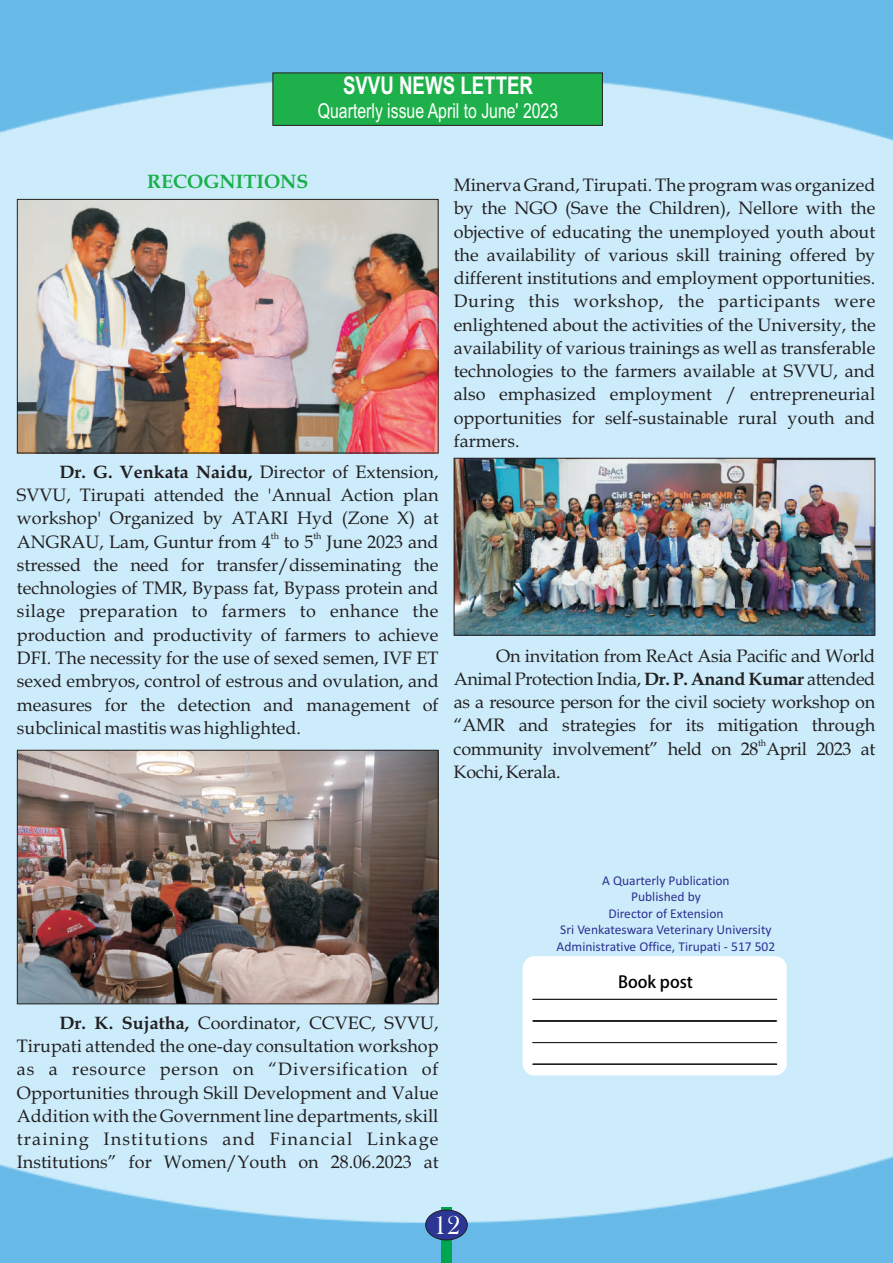
<style>
.page{position:relative;width:893px;height:1263px;background:#fff}
.page>*{position:absolute;margin:0;border:0;box-sizing:border-box;transform-origin:0 0}
.t1{font:27px "Bask Old Face";color:#fff}
.t2{font:700 24.45px "Arial";color:#fff;scale:.76 1}
.t3{font:20.7px "Arial";color:#fff;scale:.76 1}
.t4{font:700 19.5px "Book Antiqua";color:#1ab04b}
.t5{font:18px/23.2px "Book Antiqua";color:#231f20;text-align:justify}
.t6{font:18px/23.2px "Book Antiqua";letter-spacing:-.02em;color:#231f20}
.t7{font:16.5px "Adobe Heiti Std";color:#010202}
.t8{font:13.5px/16.5px "Calibri";color:#2e3092;text-align:center}
.t9{font:9px "Book Antiqua";color:#231f20}
.s1{font-weight:700}
</style>
<div class="page">
<img style="left:0;top:0;width:893px;height:1263px">
<div style="left:441px;top:1206px;width:11px;height:57px;background:#00a54f"></div>
<div style="left:425px;top:1210px;width:42px;height:30px;background:#2c3695;border:1px solid #231f20;border-radius:50%"></div>
<div style="left:272px;top:73px;width:331px;height:53px;background:#1eb14b;border:1px solid #231f20"></div>
<div style="left:523px;top:956px;width:264px;height:119px;background:#fff;border-radius:12px"></div>
<div style="left:532px;top:999px;width:245px;height:1px;border:1px solid #231f20"></div>
<div style="left:532px;top:1020px;width:245px;height:1px;border:1px solid #231f20"></div>
<div style="left:532px;top:1042px;width:245px;height:1px;border:1px solid #231f20"></div>
<div style="left:532px;top:1064px;width:245px;height:1px;border:1px solid #231f20"></div>
<img style="left:19px;top:201px;width:417px;height:250px">
<div style="left:17px;top:199px;width:421px;height:254px;border:1px solid #231f20"></div>
<img style="left:19px;top:752px;width:417px;height:250px">
<div style="left:17px;top:750px;width:421px;height:254px;border:1px solid #231f20"></div>
<img style="left:456px;top:460px;width:417px;height:173px">
<div style="left:454px;top:458px;width:421px;height:177px;border:1px solid #231f20"></div>
<h2 class="t2" style="left:343px;top:76px;width:251px">SVVU NEWS LETTER</h2>
<p class="t3" style="left:318px;top:103px;width:318px">Quarterly issue April to June' 2023</p>
<p class="t4" style="left:147px;top:174px;width:163px">RECOGNITIONS</p>
<p class="t5" style="left:454px;top:175px;width:424px">Minerva Grand, Tirupati. The program was organized by the NGO (Save the Children), Nellore with the objective of educating the unemployed youth about the availability of various skill training offered by different institutions and employment opportunities.<br>During this workshop, the participants were enlightened about the activities of the University, the availability of various trainings as well as transferable technologies to the farmers available at SVVU, and also emphasized employment / entrepreneurial opportunities for self-sustainable rural youth and farmers.</p>
<p class="t5" style="left:17px;top:462px;width:423px;text-indent:43px"><span class="s1">Dr. G. Venkata Naidu,</span> Director of Extension, SVVU, Tirupati attended the 'Annual Action plan workshop' Organized by ATARI Hyd (Zone X) at</p>
<p class="t9" style="left:271px;top:532px;width:10px">th</p>
<p class="t9" style="left:313px;top:532px;width:10px">th</p>
<p class="t5" style="left:17px;top:532px;width:423px">ANGRAU, Lam, Guntur from 4 to 5 June 2023 and stressed the need for transfer/disseminating the technologies of TMR, Bypass fat, Bypass protein and silage preparation to farmers to enhance the production and productivity of farmers to achieve DFI. The necessity for the use of sexed semen, IVF ET sexed embryos, control of estrous and ovulation, and measures for the detection and management of subclinical mastitis was highlighted.</p>
<p class="t5" style="left:454px;top:646px;width:423px;text-indent:43px">On invitation from ReAct Asia Pacific and World Animal Protection India, <span class="s1">Dr. P. Anand Kumar</span> attended as a resource person for the civil society workshop on “AMR and strategies for its mitigation through</p>
<p class="t9" style="left:758px;top:739px;width:10px">th</p>
<p class="t6" style="left:454px;top:739px;width:423px">community involvement” held on 28 April 2023 at<br>Kochi, Kerala.</p>
<p class="t5" style="left:17px;top:1013px;width:423px;text-indent:43px"><span class="s1">Dr. K. Sujatha,</span> Coordinator, CCVEC, SVVU, Tirupati attended the one-day consultation workshop as a resource person on “Diversification of Opportunities through Skill Development and Value Addition with the Government line departments, skill training Institutions and Financial Linkage Institutions” for Women/Youth on 28.06.2023 at</p>
<p class="t8" style="left:557px;top:873px;width:220px">A Quarterly Publication<br>Published by<br>Director of Extension<br>Sri Venkateswara Veterinary University<br>Administrative Office, Tirupati - 517 502</p>
<p class="t7" style="left:618px;top:973px;width:76px">Book post</p>
<h1 class="t1" style="left:434px;top:1215px;width:28px">12</h1>
</div>
